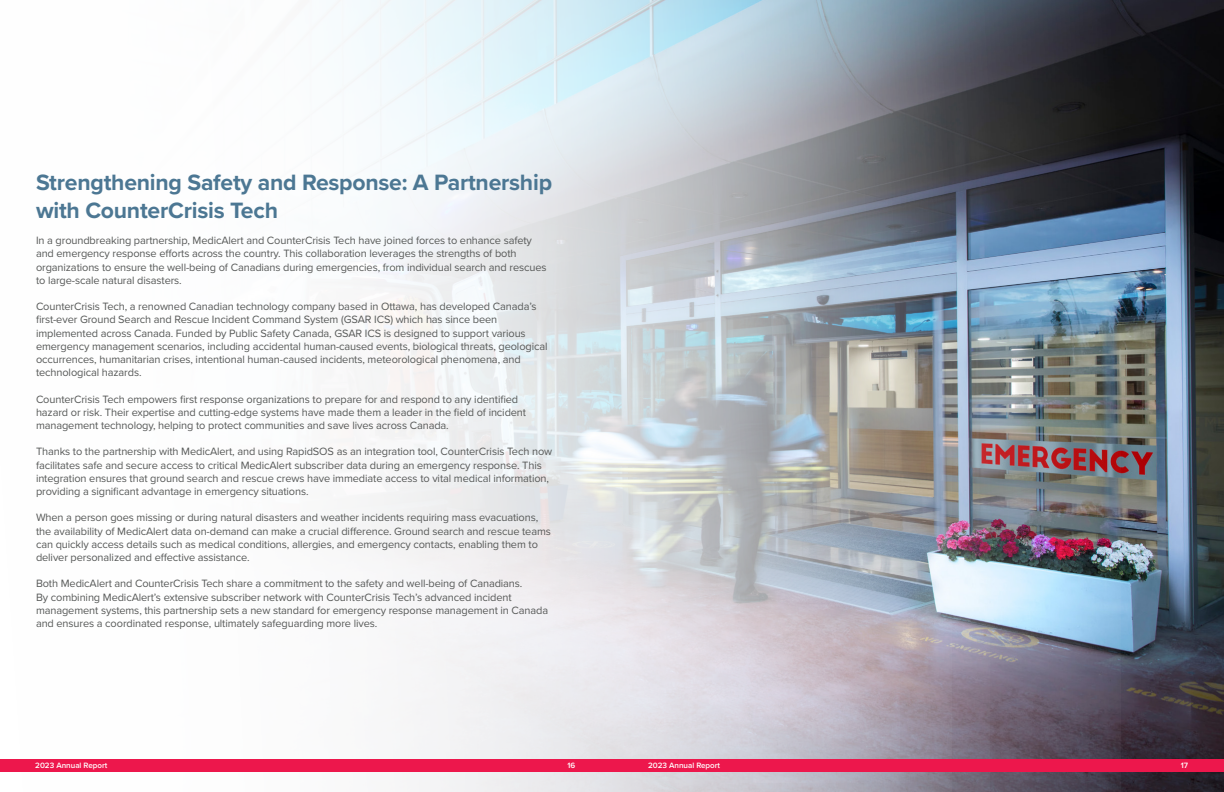
<style>
.page{position:relative;width:1224px;height:792px;background:#fff}
.page>*{position:absolute;margin:0;border:0;box-sizing:border-box;transform-origin:0 0}
.t1{font:700 23px/27.6px "Proxima Nova";letter-spacing:-.01em;color:#4c7793}
.t2{font:11px/13.2px "Proxima Nova";letter-spacing:-.01em;color:#575958}
.t3{font:600 8px "Proxima Nova";color:#fff}
</style>
<div class="page">
<img style="left:1120px;top:0;width:104px;height:792px">
<img style="left:990px;top:0;width:130px;height:792px">
<img style="left:900px;top:0;width:90px;height:792px">
<svg style="left:337px;top:0;width:563px;height:792px"></svg>
<div style="left:0;top:759px;width:1224px;height:13px;background:#ed174c"></div>
<h1 class="t1" style="left:36px;top:168px;width:518px">Strengthening Safety and Response: A Partnership with CounterCrisis Tech</h1>
<p class="t2" style="left:36px;top:234px;width:512px">In a groundbreaking partnership, MedicAlert and CounterCrisis Tech have joined forces to enhance safety and emergency response efforts across the country. This collaboration leverages the strengths of both organizations to ensure the well-being of Canadians during emergencies, from individual search and rescues to large-scale natural disasters.</p>
<p class="t2" style="left:36px;top:300px;width:513px">CounterCrisis Tech, a renowned Canadian technology company based in Ottawa, has developed Canada’s first-ever Ground Search and Rescue Incident Command System (GSAR ICS) which has since been implemented across Canada. Funded by Public Safety Canada, GSAR ICS is designed to support various emergency management scenarios, including accidental human-caused events, biological threats, geological occurrences, humanitarian crises, intentional human-caused incidents, meteorological phenomena, and technological hazards.</p>
<p class="t2" style="left:36px;top:392px;width:492px">CounterCrisis Tech empowers first response organizations to prepare for and respond to any identified hazard or risk. Their expertise and cutting-edge systems have made them a leader in the field of incident management technology, helping to protect communities and save lives across Canada.</p>
<p class="t2" style="left:36px;top:445px;width:518px">Thanks to the partnership with MedicAlert, and using RapidSOS as an integration tool, CounterCrisis Tech now facilitates safe and secure access to critical MedicAlert subscriber data during an emergency response. This integration ensures that ground search and rescue crews have immediate access to vital medical information, providing a significant advantage in emergency situations.</p>
<p class="t2" style="left:36px;top:511px;width:516px">When a person goes missing or during natural disasters and weather incidents requiring mass evacuations, the availability of MedicAlert data on-demand can make a crucial difference. Ground search and rescue teams can quickly access details such as medical conditions, allergies, and emergency contacts, enabling them to deliver personalized and effective assistance.</p>
<p class="t2" style="left:36px;top:577px;width:514px">Both MedicAlert and CounterCrisis Tech share a commitment to the safety and well-being of Canadians.<br>By combining MedicAlert’s extensive subscriber network with CounterCrisis Tech’s advanced incident management systems, this partnership sets a new standard for emergency response management in Canada and ensures a coordinated response, ultimately safeguarding more lives.</p>
<p class="t3" style="left:35px;top:760px;width:74px">2023 Annual Report</p>
<p class="t3" style="left:567px;top:760px;width:9px">16</p>
<p class="t3" style="left:648px;top:760px;width:74px">2023 Annual Report</p>
<p class="t3" style="left:1181px;top:760px;width:9px">17</p>
</div>
